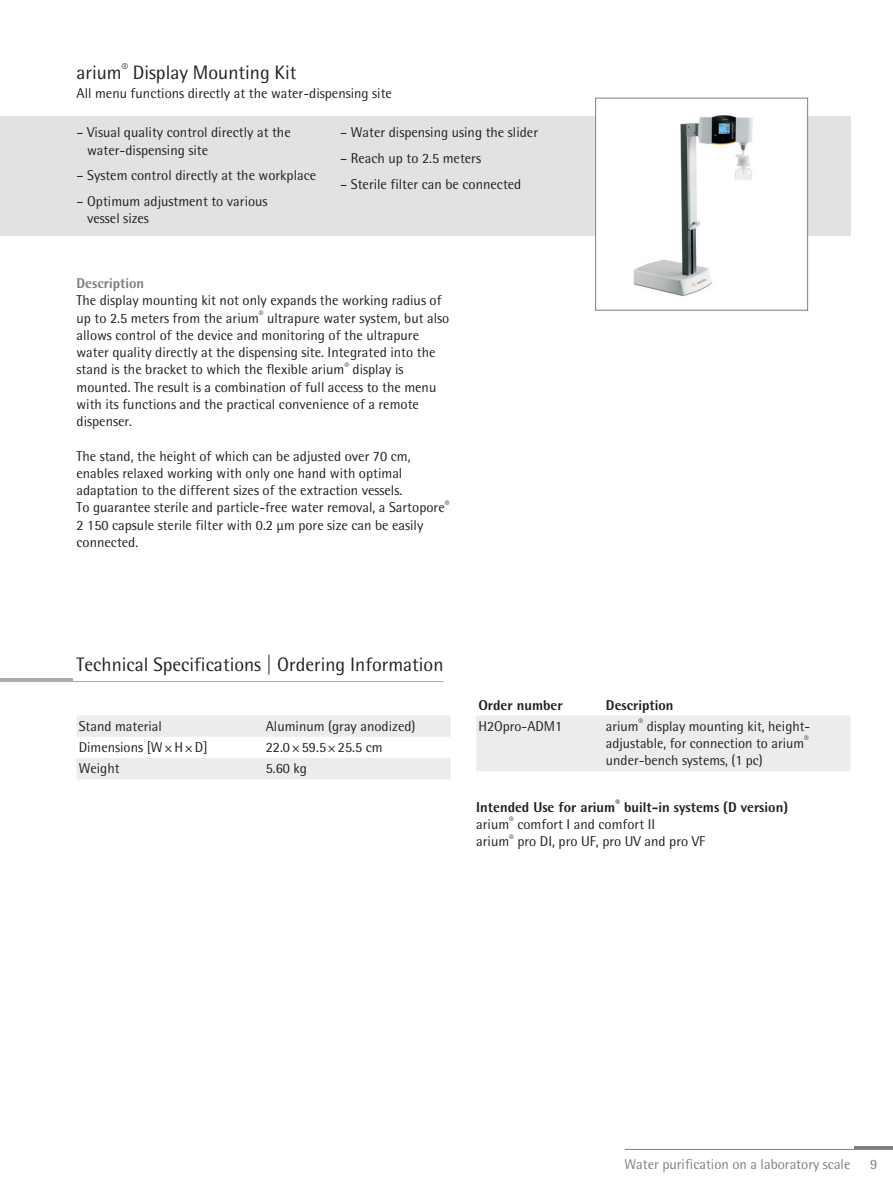
<style>
.page{position:relative;width:893px;height:1191px;background:#fff}
.page>*{position:absolute;margin:0;border:0;box-sizing:border-box;transform-origin:0 0}
.t1{font:19.5px "Sartorius Rotis Sans 2013";color:#231f20}
.t2{font:14.25px/17.2px "Sartorius Rotis Sans 2013";color:#231f20}
.t3{font:14.25px "Sartorius Rotis Sans 2013";color:#7c7e81}
.t4{font:800 14.25px "Sartorius Rotis Sans 2013";color:#231f20}
.t5{font:800 14.25px "Sartorius Rotis Sans 2013";color:#7c7e81}
.s1{font-weight:800}
</style>
<div class="page">
<hr style="left:625px;top:1149px;width:268px;height:1px;background:#7c7e81">
<hr style="left:855px;top:1146px;width:38px;height:3px;background:#7c7e81">
<div style="left:0;top:116px;width:850px;height:120px;background:#e1e2e4"></div>
<div style="left:596px;top:98px;width:212px;height:212px;background:#fff"></div>
<img style="left:633px;top:115px;width:120px;height:181px">
<div style="left:595px;top:98px;width:213px;height:212px;border:1px solid #7c7e81"></div>
<hr style="left:0;top:681px;width:443px;height:1px;background:#a8a9ad">
<hr style="left:0;top:678px;width:72px;height:3px;background:#a8a9ad">
<svg style="left:77px;top:715px;width:374px;height:64px"></svg>
<div style="left:476px;top:716px;width:374px;height:55px;background:#ececee"></div>
<h1 class="t1" style="left:77px;top:61px;width:221px">arium<sup>®</sup> Display Mounting Kit</h1>
<p class="t2" style="left:77px;top:85px;width:317px">All menu functions directly at the water-dispensing site</p>
<p class="t2" style="left:87px;top:124px;width:205px;text-indent:-11px">– Visual quality control directly at the water-dispensing site</p>
<p class="t2" style="left:77px;top:167px;width:241px">– System control directly at the workplace</p>
<p class="t2" style="left:87px;top:193px;width:182px;text-indent:-11px">– Optimum adjustment to various vessel sizes</p>
<p class="t2" style="left:340px;top:124px;width:199px">– Water dispensing using the slider</p>
<p class="t2" style="left:340px;top:150px;width:142px">– Reach up to 2.5 meters</p>
<p class="t2" style="left:340px;top:175px;width:183px">– Sterile filter can be connected</p>
<p class="t5" style="left:77px;top:274px;width:69px">Description</p>
<p class="t2" style="left:77px;top:292px;width:374px">The display mounting kit not only expands the working radius of up to 2.5 meters from the arium<sup>®</sup> ultrapure water system, but also allows control of the device and monitoring of the ultrapure water quality directly at the dispensing site. Integrated into the stand is the bracket to which the flexible arium<sup>®</sup> display is mounted. The result is a combination of full access to the menu with its functions and the practical convenience of a remote dispenser.</p>
<p class="t2" style="left:77px;top:447px;width:374px">The stand, the height of which can be adjusted over 70 cm, enables relaxed working with only one hand with optimal adaptation to the different sizes of the extraction vessels.<br>To guarantee sterile and particle-free water removal, a Sartopore<sup>® </sup>2 150 capsule sterile filter with 0.2 µm pore size can be easily connected.</p>
<h1 class="t1" style="left:77px;top:652px;width:368px">Technical Specifications | Ordering Information</h1>
<p class="t2" style="left:79px;top:717px;width:85px">Stand material</p>
<p class="t2" style="left:266px;top:717px;width:151px">Aluminum (gray anodized)</p>
<p class="t2" style="left:79px;top:738px;width:130px">Dimensions [W×H×D]</p>
<p class="t2" style="left:266px;top:738px;width:118px">22.0×59.5×25.5 cm</p>
<p class="t2" style="left:79px;top:760px;width:43px">Weight</p>
<p class="t2" style="left:266px;top:760px;width:43px">5.60 kg</p>
<p class="t4" style="left:478px;top:695px;width:86px">Order number</p>
<p class="t4" style="left:606px;top:695px;width:69px">Description</p>
<p class="t2" style="left:478px;top:717px;width:85px">H2Opro-ADM1</p>
<p class="t2" style="left:606px;top:717px;width:206px;text-align:justify">arium<sup>®</sup> display mounting kit, height&shy;adjustable, for connection to arium<sup>® </sup>under-bench systems, (1 pc)</p>
<p class="t2" style="left:476px;top:798px;width:313px"><span class="s1">Intended Use for arium</span><sup>®</sup> <span class="s1">built-in systems (D version) </span>arium<sup>®</sup> comfort I and comfort II<br>arium<sup>®</sup> pro DI, pro UF, pro UV and pro VF</p>
<p class="t3" style="left:624px;top:1155px;width:228px">Water purification on a laboratory scale</p>
<p class="t3" style="left:870px;top:1155px;width:9px">9</p>
</div>
